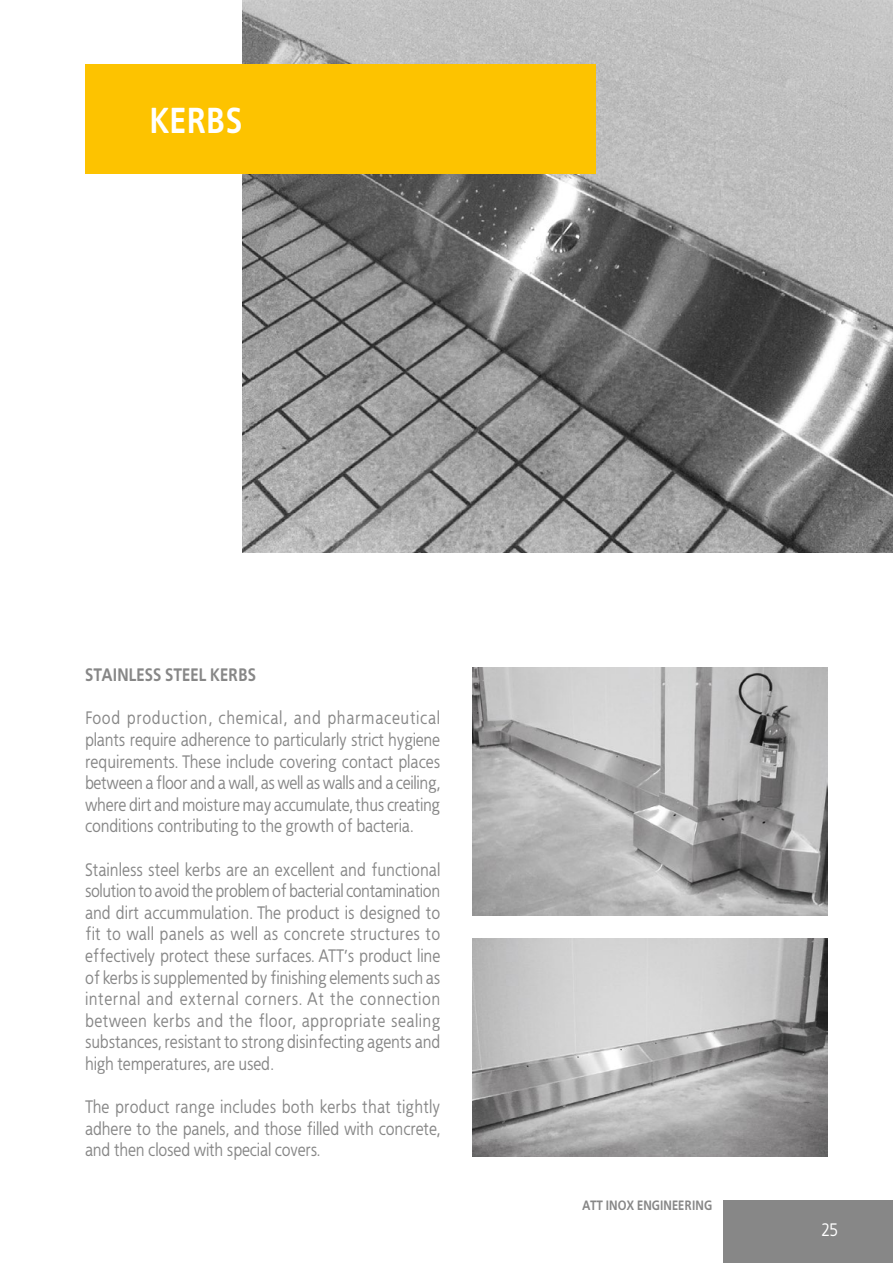
<style>
.page{position:relative;width:893px;height:1263px;background:#fff}
.page>*{position:absolute;margin:0;border:0;box-sizing:border-box;transform-origin:0 0}
.t1{font:700 36px "EFN Bureau";color:#fff}
.t2{font:18px/21.6px "EFN Bureau";color:#878787;text-align:justify}
.t3{font:700 18px "EFN Bureau";color:#878787}
.t4{font:18px "EFN Bureau";color:#fff}
.t5{font:700 13.5px "EFN Bureau";color:#878787}
</style>
<div class="page">
<div style="left:724px;top:1200px;width:169px;height:63px;background:#878787"></div>
<img style="left:242px;top:0;width:651px;height:553px">
<div style="left:85px;top:64px;width:510px;height:110px;background:#fdc300"></div>
<img style="left:472px;top:668px;width:355px;height:247px">
<img style="left:472px;top:938px;width:355px;height:218px">
<h1 class="t1" style="left:150px;top:93px;width:94px">KERBS</h1>
<p class="t3" style="left:85px;top:661px;width:173px">STAINLESS STEEL KERBS</p>
<p class="t2" style="left:85px;top:707px;width:357px">Food production, chemical, and pharmaceutical plants require adherence to particularly strict hygiene requirements. These include covering contact places between a floor and a wall, as well as walls and a ceiling, where dirt and moisture may accumulate, thus creating conditions contributing to the growth of bacteria.</p>
<p class="t2" style="left:85px;top:858px;width:357px">Stainless steel kerbs are an excellent and functional solution to avoid the problem of bacterial contamination and dirt accummulation. The product is designed to fit to wall panels as well as concrete structures to effectively protect these surfaces. ATT’s product line of kerbs is supplemented by finishing elements such as internal and external corners. At the connection between kerbs and the floor, appropriate sealing substances, resistant to strong disinfecting agents and high temperatures, are used.</p>
<p class="t2" style="left:85px;top:1095px;width:357px">The product range includes both kerbs that tightly adhere to the panels, and those filled with concrete, and then closed with special covers.</p>
<p class="t5" style="left:582px;top:1195px;width:132px">ATT INOX ENGINEERING</p>
<p class="t4" style="left:821px;top:1217px;width:18px">25</p>
</div>
